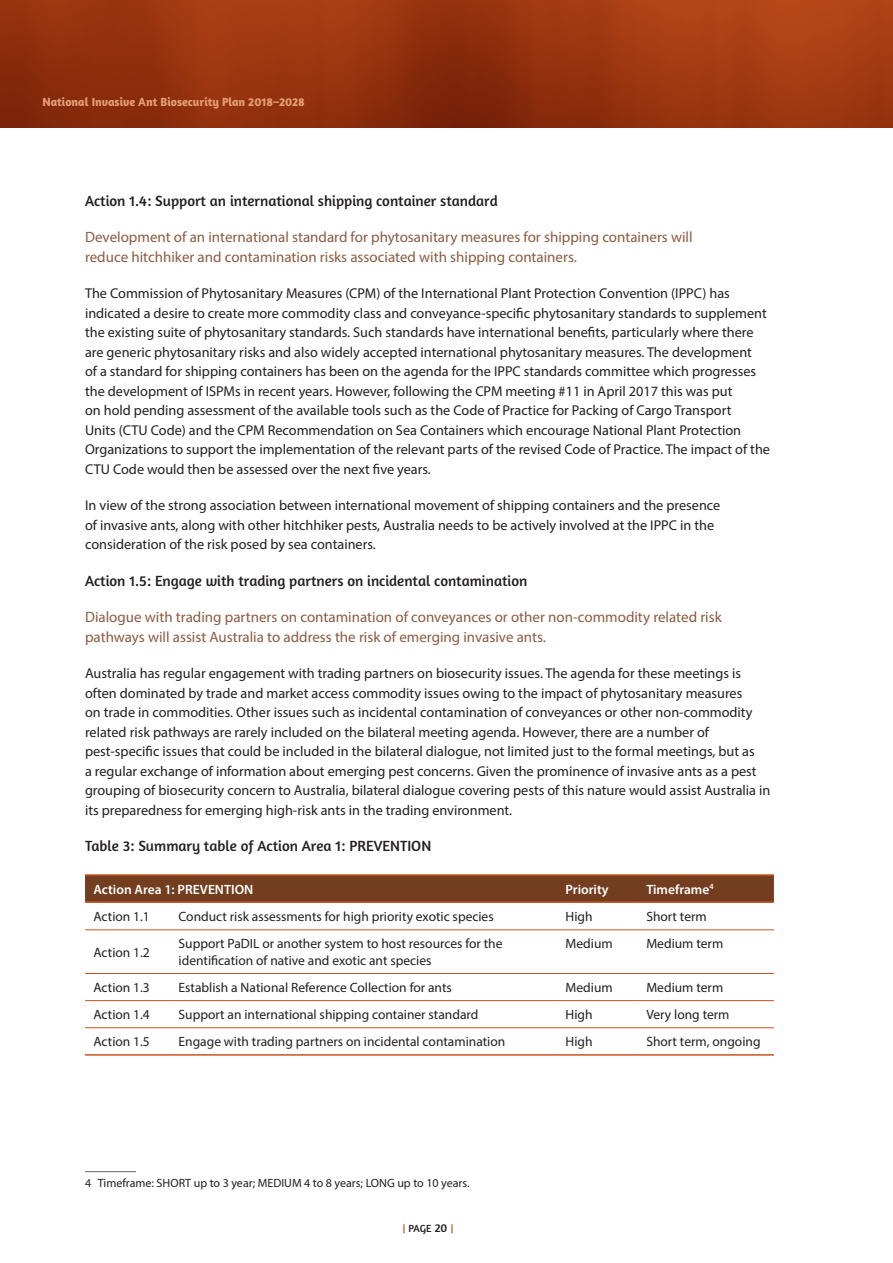
<style>
.page{position:relative;width:893px;height:1263px;background:#fff}
.page>*{position:absolute;margin:0;border:0;box-sizing:border-box;transform-origin:0 0}
.Subhead_5{font:15px/19.5px "Myriad Pro";color:#8c5b40}
.Subhead_4{font:15px "Amaranth";color:#231f20}
.Text{font:14.25px/19.5px "Myriad Pro";color:#231f20}
.Table_text{font:13.5px/16.5px "Myriad Pro";color:#231f20}
.Table_headers{font:600 13.5px "Myriad Pro";color:#fff}
.t1{font:12px "Myriad Pro";color:#231f20}
.t2{font:700 12px "Amaranth";color:#e39f78}
.t3{font:10.5px "Amaranth";color:#231f20}
.s1{color:#c8531d}
.s2{font-size:12px}
</style>
<div class="page">
<img style="left:0;top:0;width:893px;height:128px">
<div style="left:85px;top:876px;width:689px;height:25px;background:#733d1f"></div>
<hr style="left:85px;top:929px;width:85px;height:1px;background:#c8531d">
<hr style="left:170px;top:929px;width:387px;height:1px;background:#c8531d">
<hr style="left:557px;top:929px;width:81px;height:1px;background:#c8531d">
<hr style="left:638px;top:929px;width:136px;height:1px;background:#c8531d">
<hr style="left:85px;top:973px;width:85px;height:1px;background:#c8531d">
<hr style="left:170px;top:973px;width:387px;height:1px;background:#c8531d">
<hr style="left:557px;top:973px;width:81px;height:1px;background:#c8531d">
<hr style="left:638px;top:973px;width:136px;height:1px;background:#c8531d">
<hr style="left:85px;top:1000px;width:85px;height:1px;background:#c8531d">
<hr style="left:170px;top:1000px;width:387px;height:1px;background:#c8531d">
<hr style="left:557px;top:1000px;width:81px;height:1px;background:#c8531d">
<hr style="left:638px;top:1000px;width:136px;height:1px;background:#c8531d">
<hr style="left:85px;top:1027px;width:85px;height:1px;background:#c8531d">
<hr style="left:170px;top:1027px;width:387px;height:1px;background:#c8531d">
<hr style="left:557px;top:1027px;width:81px;height:1px;background:#c8531d">
<hr style="left:638px;top:1027px;width:136px;height:1px;background:#c8531d">
<hr style="left:85px;top:874px;width:85px;height:2px;background:#c8531d">
<hr style="left:170px;top:874px;width:387px;height:2px;background:#c8531d">
<hr style="left:557px;top:874px;width:81px;height:2px;background:#c8531d">
<hr style="left:638px;top:874px;width:136px;height:2px;background:#c8531d">
<hr style="left:85px;top:901px;width:85px;height:2px;background:#c8531d">
<hr style="left:170px;top:901px;width:387px;height:2px;background:#c8531d">
<hr style="left:557px;top:901px;width:81px;height:2px;background:#c8531d">
<hr style="left:638px;top:901px;width:136px;height:2px;background:#c8531d">
<hr style="left:85px;top:1054px;width:85px;height:2px;background:#c8531d">
<hr style="left:170px;top:1054px;width:387px;height:2px;background:#c8531d">
<hr style="left:557px;top:1054px;width:81px;height:2px;background:#c8531d">
<hr style="left:638px;top:1054px;width:136px;height:2px;background:#c8531d">
<hr style="left:85px;top:1171px;width:51px;height:1px;background:#5e6367">
<p class="t2" style="left:43px;top:95px;width:264px">National Invasive Ant Biosecurity Plan 2018–2028</p>
<p class="Subhead_4" style="left:85px;top:192px;width:414px">Action 1.4: Support an international shipping container standard</p>
<p class="Subhead_5" style="left:85px;top:227px;width:609px">Development of an international standard for phytosanitary measures for shipping containers will reduce hitchhiker and contamination risks associated with shipping containers.</p>
<p class="Text" style="left:85px;top:283px;width:686px">The Commission of Phytosanitary Measures (CPM) of the International Plant Protection Convention (IPPC) has indicated a desire to create more commodity class and conveyance-specific phytosanitary standards to supplement the existing suite of phytosanitary standards. Such standards have international benefits, particularly where there are generic phytosanitary risks and also widely accepted international phytosanitary measures. The development<br>of a standard for shipping containers has been on the agenda for the IPPC standards committee which progresses the development of ISPMs in recent years. However, following the CPM meeting #11 in April 2017 this was put<br>on hold pending assessment of the available tools such as the Code of Practice for Packing of Cargo Transport<br>Units (CTU Code) and the CPM Recommendation on Sea Containers which encourage National Plant Protection Organizations to support the implementation of the relevant parts of the revised Code of Practice. The impact of the CTU Code would then be assessed over the next five years.</p>
<p class="Text" style="left:85px;top:495px;width:637px">In view of the strong association between international movement of shipping containers and the presence of invasive ants, along with other hitchhiker pests, Australia needs to be actively involved at the IPPC in the consideration of the risk posed by sea containers.</p>
<p class="Subhead_4" style="left:85px;top:572px;width:444px">Action 1.5: Engage with trading partners on incidental contamination</p>
<p class="Subhead_5" style="left:85px;top:607px;width:638px">Dialogue with trading partners on contamination of conveyances or other non-commodity related risk pathways will assist Australia to address the risk of emerging invasive ants.</p>
<p class="Text" style="left:85px;top:663px;width:687px">Australia has regular engagement with trading partners on biosecurity issues. The agenda for these meetings is often dominated by trade and market access commodity issues owing to the impact of phytosanitary measures<br>on trade in commodities. Other issues such as incidental contamination of conveyances or other non-commodity related risk pathways are rarely included on the bilateral meeting agenda. However, there are a number of pest-specific issues that could be included in the bilateral dialogue, not limited just to the formal meetings, but as<br>a regular exchange of information about emerging pest concerns. Given the prominence of invasive ants as a pest grouping of biosecurity concern to Australia, bilateral dialogue covering pests of this nature would assist Australia in its preparedness for emerging high-risk ants in the trading environment.</p>
<p class="Subhead_4" style="left:85px;top:837px;width:348px">Table 3: Summary table of Action Area 1: PREVENTION</p>
<p class="Table_headers" style="left:94px;top:880px;width:161px">Action Area 1: PREVENTION</p>
<p class="Table_headers" style="left:566px;top:880px;width:45px">Priority</p>
<p class="Table_headers" style="left:646px;top:880px;width:69px">Timeframe<sup>4</sup></p>
<p class="Table_text" style="left:94px;top:908px;width:58px">Action 1.1</p>
<p class="Table_text" style="left:179px;top:908px;width:317px">Conduct risk assessments for high priority exotic species</p>
<p class="Table_text" style="left:566px;top:908px;width:29px">High</p>
<p class="Table_text" style="left:646px;top:908px;width:62px">Short term</p>
<p class="Table_text" style="left:94px;top:944px;width:58px">Action 1.2</p>
<p class="Table_text" style="left:179px;top:935px;width:325px">Support PaDIL or another system to host resources for the identification of native and exotic ant species</p>
<p class="Table_text" style="left:566px;top:935px;width:49px">Medium</p>
<p class="Table_text" style="left:646px;top:935px;width:78px">Medium term</p>
<p class="Table_text" style="left:94px;top:979px;width:58px">Action 1.3</p>
<p class="Table_text" style="left:179px;top:979px;width:275px">Establish a National Reference Collection for ants</p>
<p class="Table_text" style="left:566px;top:979px;width:49px">Medium</p>
<p class="Table_text" style="left:646px;top:979px;width:78px">Medium term</p>
<p class="Table_text" style="left:94px;top:1006px;width:58px">Action 1.4</p>
<p class="Table_text" style="left:179px;top:1006px;width:301px">Support an international shipping container standard</p>
<p class="Table_text" style="left:566px;top:1006px;width:29px">High</p>
<p class="Table_text" style="left:646px;top:1006px;width:85px">Very long term</p>
<p class="Table_text" style="left:94px;top:1033px;width:58px">Action 1.5</p>
<p class="Table_text" style="left:179px;top:1033px;width:328px">Engage with trading partners on incidental contamination</p>
<p class="Table_text" style="left:566px;top:1033px;width:29px">High</p>
<p class="Table_text" style="left:646px;top:1033px;width:116px">Short term, ongoing</p>
<p class="t1" style="left:85px;top:1175px;width:386px">4 Timeframe: SHORT up to 3 year; MEDIUM 4 to 8 years; LONG up to 10 years.</p>
<p class="t3" style="left:402px;top:1222px;width:53px"><span class="s1">|</span> PAGE <span class="s2">20</span> <span class="s1">|</span></p>
</div>
